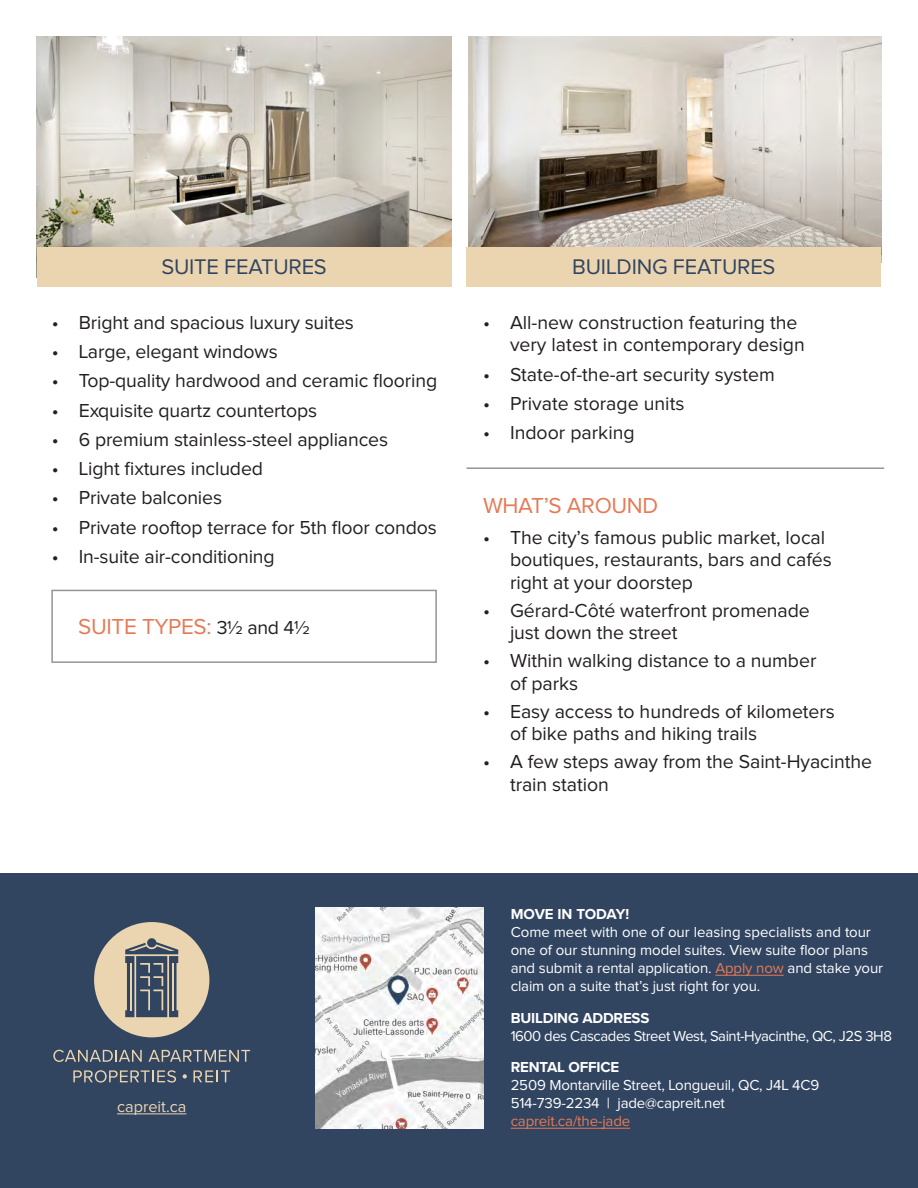
<style>
.page{position:relative;width:918px;height:1188px;background:#fff}
.page>*{position:absolute;margin:0;border:0;box-sizing:border-box;transform-origin:0 0}
.t1{font:22.5px "Proxima Nova";letter-spacing:-.015em;color:#e57a56}
.t2{font:21.9px "Proxima Nova";letter-spacing:-.01em;color:#314561}
.t3{font:19.5px/22.5px "Proxima Nova";letter-spacing:-.005em;color:#231f20}
.t4{font:16.35px "Proxima Nova";color:#ebd5b0}
.t5{font:15px/18px "Proxima Nova";letter-spacing:-.01em;color:#fff}
.t6{font:15px "Proxima Nova";letter-spacing:-.03em;color:#fff}
.t7{font:700 15px "Proxima Nova";letter-spacing:-.01em;color:#fff}
.t8{font:15px "Proxima Nova";letter-spacing:-.01em;color:#e57a56}
.s1{font-size:19.5px;color:#231f20}
.s2{color:#e57a56}
</style>
<div class="page">
<img style="left:468px;top:36px;width:413px;height:211px">
<img style="left:37px;top:36px;width:414px;height:211px">
<div style="left:467px;top:247px;width:414px;height:40px;background:#ebd5b0"></div>
<div style="left:37px;top:247px;width:414px;height:40px;background:#ebd5b0"></div>
<div style="left:51px;top:590px;width:386px;height:73px;border:2px solid #939598"></div>
<hr style="left:467px;top:467px;width:417px;height:2px;background:#939598">
<div style="left:0;top:874px;width:918px;height:314px;background:#314561"></div>
<hr style="left:715px;top:975px;width:69px;height:1px;background:#e57a56">
<hr style="left:511px;top:1128px;width:119px;height:1px;background:#e57a56">
<img style="left:316px;top:907px;width:167px;height:221px">
<hr style="left:117px;top:1114px;width:69px;height:1px;background:#ebd5b0">
<svg style="left:94px;top:922px;width:115px;height:115px"></svg>
<svg style="left:53px;top:1050px;width:89px;height:12px"></svg>
<svg style="left:149px;top:1050px;width:101px;height:12px"></svg>
<svg style="left:183px;top:1074px;width:4px;height:5px"></svg>
<svg style="left:73px;top:1070px;width:103px;height:13px"></svg>
<svg style="left:193px;top:1070px;width:37px;height:12px"></svg>
<p class="t2" style="left:161px;top:257px;width:167px">SUITE FEATURES</p>
<p class="t2" style="left:572px;top:257px;width:205px">BUILDING FEATURES</p>
<p class="t3" style="left:52px;top:312px;width:304px">• Bright and spacious luxury suites</p>
<p class="t3" style="left:52px;top:341px;width:227px">• Large, elegant windows</p>
<p class="t3" style="left:52px;top:370px;width:387px">• Top-quality hardwood and ceramic flooring</p>
<p class="t3" style="left:52px;top:400px;width:267px">• Exquisite quartz countertops</p>
<p class="t3" style="left:52px;top:429px;width:338px">• 6 premium stainless-steel appliances</p>
<p class="t3" style="left:52px;top:458px;width:213px">• Light fixtures included</p>
<p class="t3" style="left:52px;top:487px;width:172px">• Private balconies</p>
<p class="t3" style="left:52px;top:517px;width:387px">• Private rooftop terrace for 5th floor condos</p>
<p class="t3" style="left:52px;top:546px;width:225px">• In-suite air-conditioning</p>
<p class="t1" style="left:78px;top:616px;width:233px">SUITE TYPES: <span class="s1">3½ and 4½</span></p>
<p class="t3" style="left:510px;top:312px;width:296px;text-indent:-27px">• All-new construction featuring the very latest in contemporary design</p>
<p class="t3" style="left:483px;top:364px;width:293px">• State-of-the-art security system</p>
<p class="t3" style="left:483px;top:393px;width:203px">• Private storage units</p>
<p class="t3" style="left:483px;top:422px;width:153px">• Indoor parking</p>
<p class="t1" style="left:483px;top:495px;width:177px">WHAT’S AROUND</p>
<p class="t3" style="left:510px;top:527px;width:323px;text-indent:-27px">• The city’s famous public market, local boutiques, restaurants, bars and cafés right at your doorstep</p>
<p class="t3" style="left:510px;top:600px;width:301px;text-indent:-27px">• Gérard-Côté waterfront promenade just down the street</p>
<p class="t3" style="left:510px;top:650px;width:308px;text-indent:-27px">• Within walking distance to a number of parks</p>
<p class="t3" style="left:510px;top:701px;width:326px;text-indent:-27px">• Easy access to hundreds of kilometers of bike paths and hiking trails</p>
<p class="t3" style="left:510px;top:751px;width:364px;text-indent:-27px">• A few steps away from the Saint-Hyacinthe train station</p>
<p class="t4" style="left:117px;top:1099px;width:71px">capreit.ca</p>
<p class="t7" style="left:511px;top:903px;width:120px">MOVE IN TODAY!</p>
<p class="t5" style="left:511px;top:924px;width:374px">Come meet with one of our leasing specialists and tour one of our stunning model suites. View suite floor plans and submit a rental application. <span class="s2">Apply now</span> and stake your claim on a suite that’s just right for you.</p>
<p class="t7" style="left:511px;top:1007px;width:140px">BUILDING ADDRESS</p>
<p class="t6" style="left:511px;top:1029px;width:383px">1600 des Cascades Street West, Saint-Hyacinthe, QC, J2S 3H8</p>
<p class="t7" style="left:511px;top:1056px;width:110px">RENTAL OFFICE</p>
<p class="t5" style="left:511px;top:1077px;width:310px">2509 Montarville Street, Longueuil, QC, J4L 4C9</p>
<p class="t5" style="left:511px;top:1095px;width:216px">514-739-2234 | jade@capreit.net</p>
<p class="t8" style="left:511px;top:1114px;width:121px">capreit.ca/the-jade</p>
</div>
